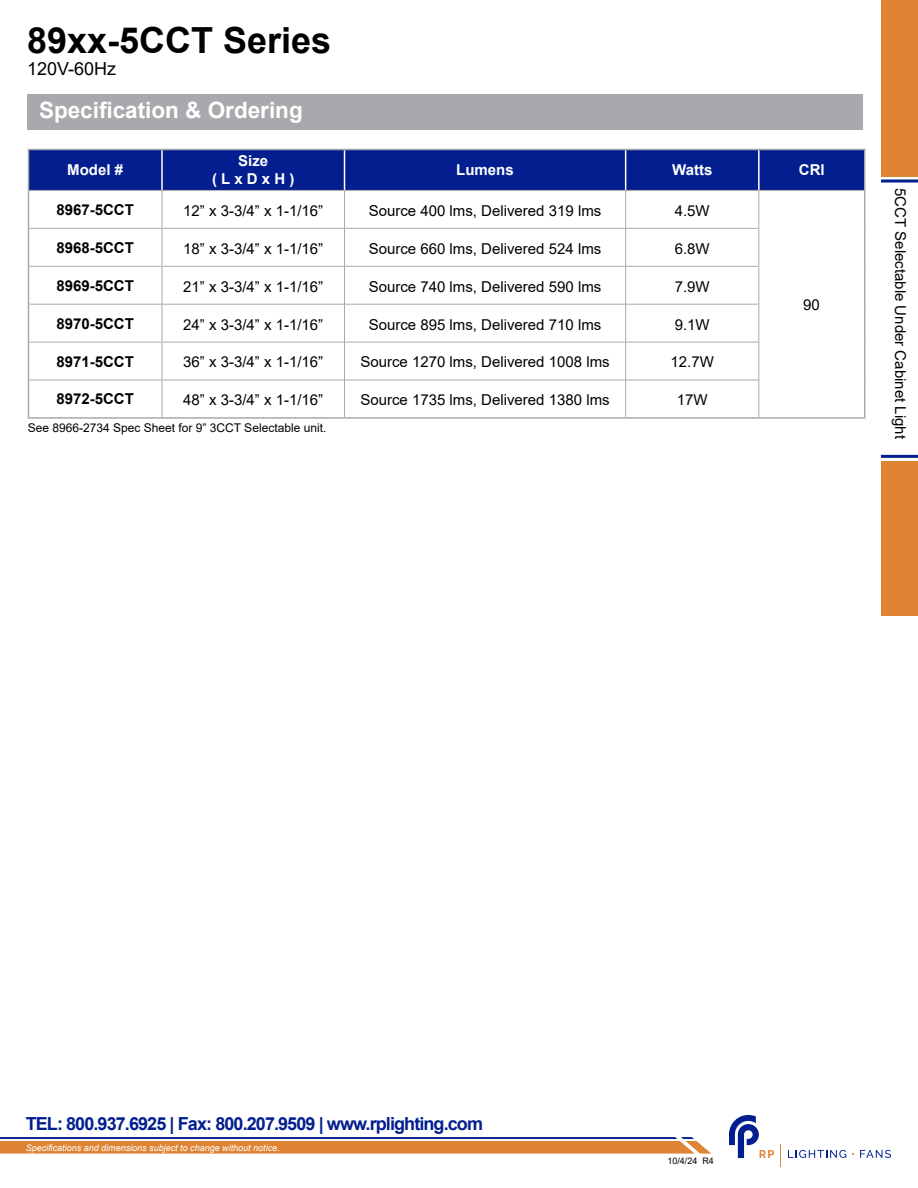
<style>
.page{position:relative;width:918px;height:1188px;background:#fff}
.page>*{position:absolute;margin:0;border:0;box-sizing:border-box;transform-origin:0 0}
.t1{font:700 36px "Arial";color:#000}
.t2{font:700 22.5px "Arial";color:#fff}
.t3{font:700 18px "Arial";letter-spacing:-.05em;color:#031f8f}
.t4{font:18px "Arial";color:#000}
.t5{font:15px "Arial";color:#000}
.t6{font:700 15px "Arial";color:#000}
.t7{font:700 15px/18px "Arial";color:#fff;text-align:center}
.t8{font:12px "Arial";color:#000}
.t9{font:italic 9px "Arial";color:#fff}
.t10{font:9px "Arial";color:#000}
</style>
<div class="page">
<div style="left:881px;top:0;width:37px;height:177px;background:#de8434"></div>
<div style="left:881px;top:461px;width:37px;height:154px;background:#de8434"></div>
<hr style="left:881px;top:180px;width:37px;height:3px;background:#031f8f">
<hr style="left:881px;top:455px;width:37px;height:3px;background:#031f8f">
<svg style="left:788px;top:1150px;width:58px;height:8px"></svg>
<svg style="left:860px;top:1150px;width:31px;height:8px"></svg>
<svg style="left:729px;top:1115px;width:45px;height:43px"></svg>
<svg style="left:0;top:1137px;width:711px;height:17px;background:#cb8c5e"></svg>
<div style="left:28px;top:94px;width:835px;height:36px;background:#a7a9ac"></div>
<div style="left:29px;top:150px;width:835px;height:40px;background:#031f8f"></div>
<svg style="left:163px;top:191px;width:597px;height:226px"></svg>
<hr style="left:161px;top:150px;width:2px;height:40px;background:#fff">
<hr style="left:344px;top:150px;width:1px;height:40px;background:#fff">
<hr style="left:625px;top:150px;width:1px;height:40px;background:#fff">
<hr style="left:758px;top:150px;width:2px;height:40px;background:#fff">
<hr style="left:29px;top:190px;width:133px;height:1px;background:#a7a9ac">
<hr style="left:29px;top:228px;width:133px;height:1px;background:#a7a9ac">
<hr style="left:29px;top:266px;width:133px;height:1px;background:#a7a9ac">
<hr style="left:29px;top:304px;width:133px;height:1px;background:#a7a9ac">
<hr style="left:29px;top:342px;width:133px;height:1px;background:#a7a9ac">
<hr style="left:29px;top:380px;width:133px;height:1px;background:#a7a9ac">
<hr style="left:28px;top:149px;width:134px;height:1px;background:#a7a9ac">
<hr style="left:28px;top:150px;width:1px;height:40px;background:#a7a9ac">
<hr style="left:162px;top:149px;width:183px;height:1px;background:#a7a9ac">
<hr style="left:345px;top:149px;width:281px;height:1px;background:#a7a9ac">
<hr style="left:626px;top:149px;width:133px;height:1px;background:#a7a9ac">
<hr style="left:759px;top:149px;width:107px;height:1px;background:#a7a9ac">
<hr style="left:864px;top:150px;width:2px;height:40px;background:#a7a9ac">
<hr style="left:28px;top:190px;width:1px;height:38px;background:#a7a9ac">
<hr style="left:28px;top:228px;width:1px;height:38px;background:#a7a9ac">
<hr style="left:28px;top:266px;width:1px;height:38px;background:#a7a9ac">
<hr style="left:28px;top:304px;width:1px;height:38px;background:#a7a9ac">
<hr style="left:28px;top:342px;width:1px;height:38px;background:#a7a9ac">
<hr style="left:28px;top:380px;width:1px;height:37px;background:#a7a9ac">
<hr style="left:28px;top:417px;width:134px;height:2px;background:#a7a9ac">
<hr style="left:864px;top:191px;width:2px;height:37px;background:#a7a9ac">
<hr style="left:864px;top:228px;width:2px;height:38px;background:#a7a9ac">
<hr style="left:864px;top:266px;width:2px;height:38px;background:#a7a9ac">
<hr style="left:864px;top:304px;width:2px;height:38px;background:#a7a9ac">
<hr style="left:864px;top:342px;width:2px;height:38px;background:#a7a9ac">
<hr style="left:864px;top:380px;width:2px;height:37px;background:#a7a9ac">
<hr style="left:162px;top:417px;width:183px;height:2px;background:#a7a9ac">
<hr style="left:345px;top:417px;width:281px;height:2px;background:#a7a9ac">
<hr style="left:626px;top:417px;width:133px;height:2px;background:#a7a9ac">
<hr style="left:759px;top:417px;width:107px;height:2px;background:#a7a9ac">
<hr style="left:162px;top:190px;width:183px;height:1px;background:#a7a9ac">
<hr style="left:345px;top:190px;width:281px;height:1px;background:#a7a9ac">
<hr style="left:626px;top:190px;width:133px;height:1px;background:#a7a9ac">
<hr style="left:759px;top:190px;width:107px;height:1px;background:#a7a9ac">
<hr style="left:162px;top:228px;width:182px;height:1px;background:#a7a9ac">
<hr style="left:345px;top:228px;width:280px;height:1px;background:#a7a9ac">
<hr style="left:626px;top:228px;width:132px;height:1px;background:#a7a9ac">
<hr style="left:162px;top:266px;width:182px;height:1px;background:#a7a9ac">
<hr style="left:345px;top:266px;width:280px;height:1px;background:#a7a9ac">
<hr style="left:626px;top:266px;width:132px;height:1px;background:#a7a9ac">
<hr style="left:162px;top:304px;width:182px;height:1px;background:#a7a9ac">
<hr style="left:345px;top:304px;width:280px;height:1px;background:#a7a9ac">
<hr style="left:626px;top:304px;width:132px;height:1px;background:#a7a9ac">
<hr style="left:162px;top:342px;width:182px;height:1px;background:#a7a9ac">
<hr style="left:345px;top:342px;width:280px;height:1px;background:#a7a9ac">
<hr style="left:626px;top:342px;width:132px;height:1px;background:#a7a9ac">
<hr style="left:162px;top:380px;width:182px;height:1px;background:#a7a9ac">
<hr style="left:345px;top:380px;width:280px;height:1px;background:#a7a9ac">
<hr style="left:626px;top:380px;width:132px;height:1px;background:#a7a9ac">
<hr style="left:162px;top:191px;width:1px;height:37px;background:#a7a9ac">
<hr style="left:344px;top:191px;width:1px;height:37px;background:#a7a9ac">
<hr style="left:625px;top:191px;width:1px;height:37px;background:#a7a9ac">
<hr style="left:758px;top:191px;width:1px;height:37px;background:#a7a9ac">
<hr style="left:162px;top:228px;width:1px;height:38px;background:#a7a9ac">
<hr style="left:344px;top:228px;width:1px;height:38px;background:#a7a9ac">
<hr style="left:625px;top:228px;width:1px;height:38px;background:#a7a9ac">
<hr style="left:758px;top:228px;width:1px;height:38px;background:#a7a9ac">
<hr style="left:162px;top:266px;width:1px;height:38px;background:#a7a9ac">
<hr style="left:344px;top:266px;width:1px;height:38px;background:#a7a9ac">
<hr style="left:625px;top:266px;width:1px;height:38px;background:#a7a9ac">
<hr style="left:758px;top:266px;width:1px;height:38px;background:#a7a9ac">
<hr style="left:162px;top:304px;width:1px;height:38px;background:#a7a9ac">
<hr style="left:344px;top:304px;width:1px;height:38px;background:#a7a9ac">
<hr style="left:625px;top:304px;width:1px;height:38px;background:#a7a9ac">
<hr style="left:758px;top:304px;width:1px;height:38px;background:#a7a9ac">
<hr style="left:162px;top:342px;width:1px;height:38px;background:#a7a9ac">
<hr style="left:344px;top:342px;width:1px;height:38px;background:#a7a9ac">
<hr style="left:625px;top:342px;width:1px;height:38px;background:#a7a9ac">
<hr style="left:758px;top:342px;width:1px;height:38px;background:#a7a9ac">
<hr style="left:162px;top:380px;width:1px;height:37px;background:#a7a9ac">
<hr style="left:344px;top:380px;width:1px;height:37px;background:#a7a9ac">
<hr style="left:625px;top:380px;width:1px;height:37px;background:#a7a9ac">
<hr style="left:758px;top:380px;width:1px;height:37px;background:#a7a9ac">
<h1 class="t1" style="left:27px;top:15px;width:306px">89xx-5CCT Series</h1>
<p class="t4" style="left:27px;top:56px;width:91px">120V-60Hz</p>
<h2 class="t2" style="left:39px;top:95px;width:265px">Specification &amp; Ordering</h2>
<p class="t7" style="left:67px;top:161px;width:57px">Model #</p>
<p class="t7" style="left:212px;top:152px;width:84px">Size<br>( L x D x H )</p>
<p class="t7" style="left:456px;top:161px;width:59px">Lumens</p>
<p class="t7" style="left:672px;top:161px;width:42px">Watts</p>
<p class="t7" style="left:799px;top:161px;width:27px">CRI</p>
<p class="t6" style="left:56px;top:199px;width:79px">8967-5CCT</p>
<p class="t5" style="left:183px;top:200px;width:142px">12” x 3-3/4” x 1-1/16”</p>
<p class="t5" style="left:369px;top:200px;width:234px">Source 400 lms, Delivered 319 lms</p>
<p class="t5" style="left:675px;top:200px;width:37px">4.5W</p>
<p class="t6" style="left:56px;top:237px;width:79px">8968-5CCT</p>
<p class="t5" style="left:183px;top:238px;width:142px">18” x 3-3/4” x 1-1/16”</p>
<p class="t5" style="left:369px;top:238px;width:234px">Source 660 lms, Delivered 524 lms</p>
<p class="t5" style="left:675px;top:238px;width:37px">6.8W</p>
<p class="t6" style="left:56px;top:275px;width:79px">8969-5CCT</p>
<p class="t5" style="left:183px;top:276px;width:142px">21” x 3-3/4” x 1-1/16”</p>
<p class="t5" style="left:369px;top:276px;width:234px">Source 740 lms, Delivered 590 lms</p>
<p class="t5" style="left:675px;top:276px;width:37px">7.9W</p>
<p class="t6" style="left:56px;top:313px;width:79px">8970-5CCT</p>
<p class="t5" style="left:183px;top:314px;width:142px">24” x 3-3/4” x 1-1/16”</p>
<p class="t5" style="left:369px;top:314px;width:234px">Source 895 lms, Delivered 710 lms</p>
<p class="t5" style="left:675px;top:314px;width:37px">9.1W</p>
<p class="t6" style="left:56px;top:351px;width:79px">8971-5CCT</p>
<p class="t5" style="left:183px;top:352px;width:142px">36” x 3-3/4” x 1-1/16”</p>
<p class="t5" style="left:360px;top:352px;width:251px">Source 1270 lms, Delivered 1008 lms</p>
<p class="t5" style="left:671px;top:352px;width:45px">12.7W</p>
<p class="t6" style="left:56px;top:389px;width:79px">8972-5CCT</p>
<p class="t5" style="left:183px;top:390px;width:142px">48” x 3-3/4” x 1-1/16”</p>
<p class="t5" style="left:360px;top:390px;width:251px">Source 1735 lms, Delivered 1380 lms</p>
<p class="t5" style="left:677px;top:390px;width:32px">17W</p>
<p class="t8" style="left:28px;top:419px;width:300px">See 8966-2734 Spec Sheet for 9” 3CCT Selectable unit.</p>
<p class="t5" style="left:803px;top:295px;width:18px">90</p>
<p class="t5" style="left:911px;top:188px;width:252px;rotate:90deg">5CCT Selectable Under Cabinet Light</p>
<p class="t3" style="left:26px;top:1111px;width:459px">TEL: 800.937.6925 | Fax: 800.207.9509 | www.rplighting.com</p>
<p class="t9" style="left:26px;top:1142px;width:256px">Specifications and dimensions subject to change without notice.</p>
<p class="t10" style="left:667px;top:1154px;width:48px">10/4/24 R4</p>
</div>
